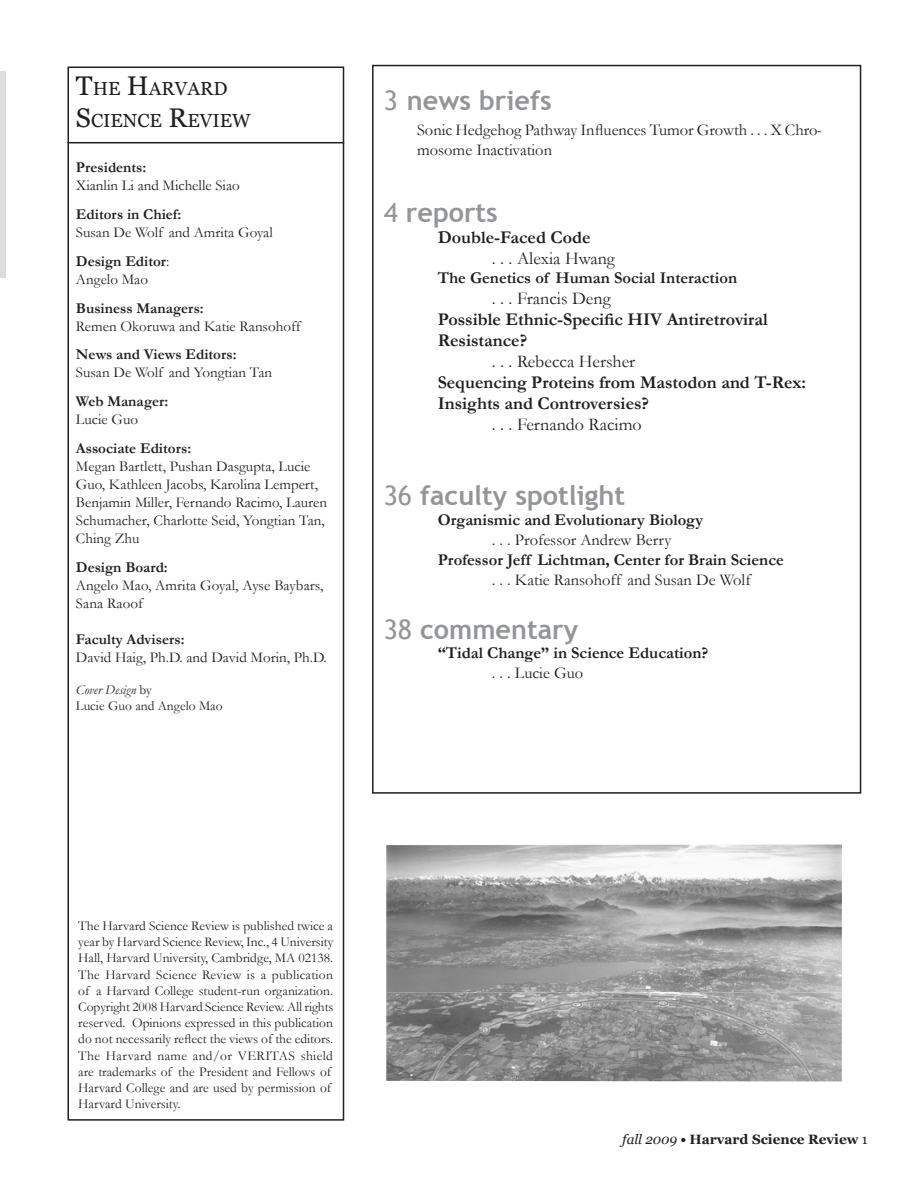
<style>
.page{position:relative;width:918px;height:1188px;background:#fff}
.page>*{position:absolute;margin:0;border:0;box-sizing:border-box;transform-origin:0 0}
.t1{font:700 27px "Trebuchet MS";color:#939598}
.t2{font:18.9px/32.4px "Georgia";color:#231f20}
.t3{font:700 18px/21px "Garamond";color:#231f20}
.t4{font:18px "Garamond";color:#231f20}
.t5{font:700 16.5px "Garamond";color:#231f20}
.t6{font:16.5px/19.8px "Garamond";color:#231f20}
.t7{font:15px/18px "Garamond";color:#231f20}
.t8{font:700 15px "Garamond";color:#231f20}
.t9{font:13.5px/16.2px "Garamond";color:#231f20}
.t10{font:700 13.5px "Georgia";color:#231f20}
.s1{font-size:27px}
.s2{font-weight:700}
.s3{font-style:italic}
.s4{font-weight:400}
.s5{font-weight:400;font-style:italic}
</style>
<div class="page">
<div style="left:0;top:71px;width:5px;height:207px;background:#dcdddf"></div>
<div style="left:372px;top:65px;width:489px;height:729px;border:2px solid #231f20"></div>
<div style="left:68px;top:67px;width:276px;height:1054px;border:2px solid #231f20"></div>
<hr style="left:68px;top:142px;width:276px;height:1px;background:#231f20">
<img style="left:386px;top:844px;width:456px;height:237px">
<h2 class="t2" style="left:76px;top:72px;width:176px"><span class="s1">T</span>HE <span class="s1">H</span>ARVARD<br><span class="s1">S</span>CIENCE <span class="s1">R</span>EVIEW</h2>
<p class="t8" style="left:76px;top:159px;width:72px">Presidents:</p>
<p class="t7" style="left:76px;top:177px;width:165px">Xianlin Li and Michelle Siao</p>
<p class="t8" style="left:76px;top:206px;width:107px">Editors in Chief:</p>
<p class="t7" style="left:76px;top:218px;width:198px;line-height:28.8px">Susan De Wolf and Amrita Goyal<br><span class="s2">Design Editor</span>:</p>
<p class="t7" style="left:76px;top:270px;width:74px">Angelo Mao</p>
<p class="t8" style="left:76px;top:300px;width:129px">Business Managers:</p>
<p class="t7" style="left:76px;top:317px;width:226px">Remen Okoruwa and Katie Ransohoff</p>
<p class="t8" style="left:76px;top:346px;width:162px">News and Views Editors:</p>
<p class="t7" style="left:76px;top:364px;width:198px">Susan De Wolf and Yongtian Tan</p>
<p class="t8" style="left:76px;top:393px;width:94px">Web Manager:</p>
<p class="t7" style="left:76px;top:411px;width:64px">Lucie Guo</p>
<p class="t8" style="left:76px;top:440px;width:117px">Associate Editors:</p>
<p class="t7" style="left:76px;top:457px;width:253px">Megan Bartlett, Pushan Dasgupta, Lucie Guo, Kathleen Jacobs, Karolina Lempert, Benjamin Miller, Fernando Racimo, Lauren Schumacher, Charlotte Seid, Yongtian Tan, Ching Zhu</p>
<p class="t8" style="left:76px;top:559px;width:93px">Design Board:</p>
<p class="t7" style="left:76px;top:576px;width:249px">Angelo Mao, Amrita Goyal, Ayse Baybars,<br>Sana Raoof</p>
<p class="t8" style="left:76px;top:631px;width:110px">Faculty Advisers:</p>
<p class="t7" style="left:76px;top:648px;width:252px">David Haig, Ph.D. and David Morin, Ph.D.</p>
<p class="t9" style="left:76px;top:682px;width:148px"><span class="s3">Cover Design</span> by<br>Lucie Guo and Angelo Mao</p>
<h1 class="t1" style="left:384px;top:84px;width:170px"><span class="s4">3</span> news briefs</h1>
<p class="t6" style="left:417px;top:120px;width:406px">Sonic Hedgehog Pathway Influences Tumor Growth . . . X Chro&shy;mosome Inactivation</p>
<h1 class="t1" style="left:384px;top:196px;width:116px"><span class="s4">4</span> reports</h1>
<h3 class="t3" style="left:438px;top:227px;width:154px">Double-Faced Code</h3>
<h3 class="t4" style="left:492px;top:248px;width:125px">. . . Alexia Hwang</h3>
<p class="t5" style="left:438px;top:269px;width:301px">The Genetics of Human Social Interaction</p>
<h3 class="t4" style="left:492px;top:289px;width:121px">. . . Francis Deng</h3>
<h3 class="t3" style="left:438px;top:309px;width:332px">Possible Ethnic-Specific HIV Antiretroviral<br>Resistance?</h3>
<h3 class="t4" style="left:492px;top:352px;width:145px">. . . Rebecca Hersher</h3>
<h3 class="t3" style="left:438px;top:372px;width:370px">Sequencing Proteins from Mastodon and T-Rex:<br>Insights and Controversies?</h3>
<h3 class="t4" style="left:492px;top:415px;width:152px">. . . Fernando Racimo</h3>
<h1 class="t1" style="left:384px;top:480px;width:243px"><span class="s4">36</span> faculty spotlight</h1>
<p class="t5" style="left:438px;top:511px;width:267px">Organismic and Evolutionary Biology</p>
<p class="t6" style="left:492px;top:530px;width:181px">. . . Professor Andrew Berry</p>
<p class="t5" style="left:438px;top:551px;width:348px">Professor Jeff Lichtman, Center for Brain Science</p>
<p class="t6" style="left:492px;top:570px;width:261px">. . . Katie Ransohoff and Susan De Wolf</p>
<h1 class="t1" style="left:384px;top:613px;width:196px"><span class="s4">38</span> commentary</h1>
<p class="t5" style="left:438px;top:644px;width:272px">“Tidal Change” in Science Education?</p>
<p class="t6" style="left:492px;top:663px;width:93px">. . . Lucie Guo</p>
<p class="t9" style="left:78px;top:918px;width:257px">The Harvard Science Review is published twice a year by Harvard Science Review, Inc., 4 University Hall, Harvard University, Cambridge, MA 02138.<br>The Harvard Science Review is a publication of a Harvard College student-run organization.<br>Copyright 2008 Harvard Science Review. All rights reserved. Opinions expressed in this publication do not necessarily reflect the views of the editors.<br>The Harvard name and/or VERITAS shield are trademarks of the President and Fellows of Harvard College and are used by permission of Harvard University.</p>
<p class="t10" style="left:622px;top:1132px;width:247px"><span class="s5">fall 2009</span> • Harvard Science Review <span class="s4">1</span></p>
</div>
